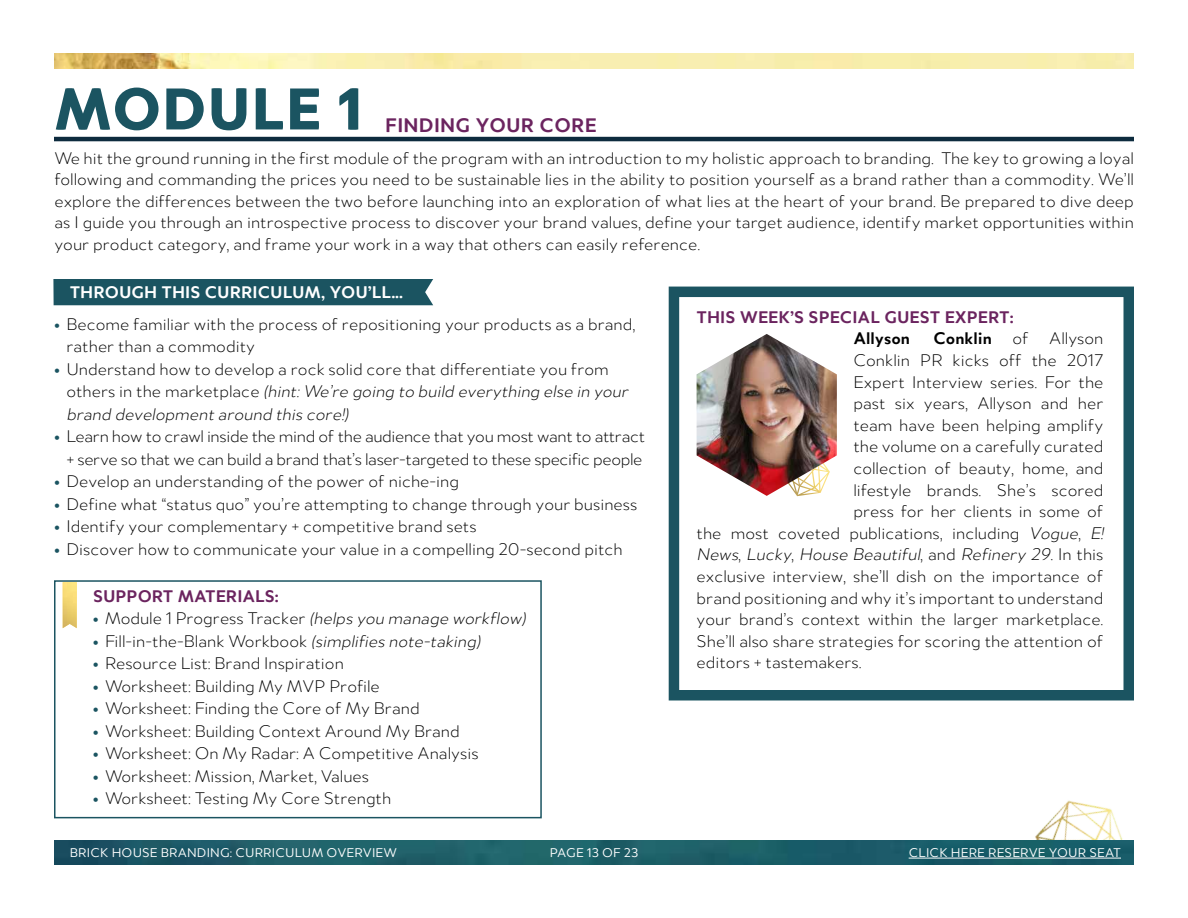
<style>
.page{position:relative;width:1188px;height:918px;background:#fff}
.page>*{position:absolute;margin:0;border:0;box-sizing:border-box;transform-origin:0 0}
.t1{font:900 63px "Merel";letter-spacing:.01em;color:#1b5461}
.t2{font:700 21px "Merel";letter-spacing:.01em;color:#6b245f}
.t3{font:300 18px/21.6px "Merel";color:#000}
.t4{font:300 18px/22.5px "Merel";letter-spacing:-.02em;color:#000;text-align:center}
.t5{font:italic 300 18px "Merel";color:#000}
.t6{font:700 18px "Merel";color:#6b245f}
.t7{font:700 18px "Merel";color:#fff}
.t8{font:700 18px "Merel";color:#000}
.t9{font:13.5px "Merel";letter-spacing:.01em;color:#fff}
.s1{font-weight:700;font-size:15px;color:#1b5461}
.s2{font-style:italic}
.s3{font-weight:700;font-style:normal;font-size:15px;color:#1b5461}
.s4{font-style:normal}
.s5{font-weight:700}
</style>
<div class="page">
<img style="left:1035px;top:800px;width:88px;height:40px">
<img style="left:54px;top:840px;width:1080px;height:25px">
<hr style="left:909px;top:858px;width:212px;height:1px;background:#fff">
<hr style="left:54px;top:137px;width:1080px;height:4px;background:#0d2b3e">
<img style="left:54px;top:53px;width:1080px;height:15px">
<div style="left:53px;top:279px;width:380px;height:26px;background:#1b5461"></div>
<img style="left:63px;top:583px;width:14px;height:45px">
<div style="left:669px;top:287px;width:465px;height:413px;background:#fff;border:10px solid #1b5461"></div>
<img style="left:697px;top:334px;width:140px;height:162px">
<div style="left:54px;top:580px;width:488px;height:238px;border:2px solid #1b5461"></div>
<h1 class="t1" style="left:54px;top:56px;width:310px">MODULE 1</h1>
<p class="t2" style="left:385px;top:109px;width:213px">FINDING YOUR CORE</p>
<p class="t3" style="left:54px;top:146px;width:1081px;text-align:justify">We hit the ground running in the first module of the program with an introduction to my holistic approach to branding. The key to growing a loyal following and commanding the prices you need to be sustainable lies in the ability to position yourself as a brand rather than a commodity. We’ll explore the differences between the two before launching into an exploration of what lies at the heart of your brand. Be prepared to dive deep as I guide you through an introspective process to discover your brand values, define your target audience, identify market opportunities within your product category, and frame your work in a way that others can easily reference.</p>
<p class="t7" style="left:70px;top:277px;width:335px">THROUGH THIS CURRICULUM, YOU’LL...</p>
<p class="t3" style="left:66px;top:311px;width:571px;line-height:22.5px;text-indent:-12px"><span class="s1">•</span> Become familiar with the process of repositioning your products as a brand, rather than a commodity</p>
<p class="t3" style="left:66px;top:356px;width:567px;line-height:22.5px;text-indent:-12px"><span class="s1">•</span> Understand how to develop a rock solid core that differentiate you from<br>o t h e r s i n t h e m a r k et p l a c e <span class="s2">(hint:We’re going to build everything else in your brand developmentaround thiscore!)</span></p>
<p class="t4" style="left:54px;top:424px;width:592px"><span class="s1">•</span> Learn how to crawl inside the mind of the audience that you most want to attract + serve so that we can build a brand that’s laser-targeted to these specific people</p>
<p class="t3" style="left:54px;top:469px;width:406px"><span class="s1">•</span> Develop an understanding of the power of niche-ing</p>
<p class="t3" style="left:54px;top:492px;width:585px"><span class="s1">•</span> Define what “status quo” you’re attempting to change through your business</p>
<p class="t3" style="left:54px;top:514px;width:424px"><span class="s1">•</span> Identify your complementary + competitive brand sets</p>
<p class="t3" style="left:54px;top:537px;width:570px"><span class="s1">•</span> Discover how to communicate your value in a compelling 20-second pitch</p>
<p class="t6" style="left:93px;top:581px;width:187px">SUPPORT MATERIALS:</p>
<p class="t5" style="left:93px;top:606px;width:438px"><span class="s3">•</span> <span class="s4">M o d u l e 1 P r o g r es s Tr a c k e r</span> (helpsyou manage workflow)</p>
<p class="t3" style="left:93px;top:629px;width:393px"><span class="s1">•</span> Fill-in-the-Blank Workbook <span class="s2">(simplifiesnote-taking)</span></p>
<p class="t3" style="left:93px;top:652px;width:252px"><span class="s1">•</span> Resource List: Brand Inspiration</p>
<p class="t3" style="left:93px;top:674px;width:288px"><span class="s1">•</span> Worksheet: Building My MVP Profile</p>
<p class="t3" style="left:93px;top:697px;width:328px"><span class="s1">•</span> Worksheet: Finding the Core of My Brand</p>
<p class="t3" style="left:93px;top:719px;width:368px"><span class="s1">•</span> Worksheet: Building Context Around My Brand</p>
<p class="t3" style="left:93px;top:742px;width:387px"><span class="s1">•</span> Worksheet: On My Radar: A Competitive Analysis</p>
<p class="t3" style="left:93px;top:764px;width:278px"><span class="s1">•</span> Worksheet: Mission, Market, Values</p>
<p class="t3" style="left:93px;top:787px;width:300px"><span class="s1">•</span> Worksheet: Testing My Core Strength</p>
<p class="t6" style="left:697px;top:302px;width:319px">THIS WEEK’S SPECIAL GUEST EXPERT:</p>
<p class="t8" style="left:853px;top:324px;width:58px">Allyson</p>
<p class="t3" style="left:933px;top:327px;width:172px"><span class="s5">Conklin</span> of Allyson</p>
<p class="t3" style="left:853px;top:348px;width:252px">Conklin PR kicks off the 2017</p>
<p class="t3" style="left:853px;top:370px;width:252px">Expert Interview series. For the</p>
<p class="t3" style="left:853px;top:391px;width:252px">past six years, Allyson and her</p>
<p class="t3" style="left:853px;top:413px;width:252px">team have been helping amplify</p>
<p class="t3" style="left:853px;top:435px;width:252px">the volume on a carefully curated</p>
<p class="t3" style="left:853px;top:456px;width:252px">collection of beauty, home, and</p>
<p class="t3" style="left:853px;top:478px;width:252px">lifestyle brands. She’s scored</p>
<p class="t3" style="left:853px;top:499px;width:252px">press for her clients in some of</p>
<p class="t3" style="left:697px;top:521px;width:413px">the most coveted publications, including <span class="s2">Vogue</span>, <span class="s2">E!</span></p>
<p class="t5" style="left:697px;top:542px;width:408px">News<span class="s4">,</span> Lucky<span class="s4">,</span> House Beautiful<span class="s4">, a n d</span> Refinery 29<span class="s4">. I n t h i s</span></p>
<p class="t3" style="left:697px;top:564px;width:408px">exclusive interview, she’ll dish on the importance of</p>
<p class="t3" style="left:697px;top:586px;width:408px">brand positioning and why it’s important to understand</p>
<p class="t3" style="left:697px;top:607px;width:408px">your brand’s context within the larger marketplace.</p>
<p class="t3" style="left:697px;top:629px;width:408px">She’ll also share strategies for scoring the attention of</p>
<p class="t3" style="left:697px;top:651px;width:167px">editors + tastemakers.</p>
<p class="t9" style="left:70px;top:842px;width:329px">BRICK HOUSE BRANDING: CURRICULUM OVERVIEW</p>
<p class="t9" style="left:550px;top:842px;width:90px">PAGE 13 OF 23</p>
<p class="t9" style="left:909px;top:842px;width:214px">CLICK HERE RESERVE YOUR SEAT</p>
</div>
